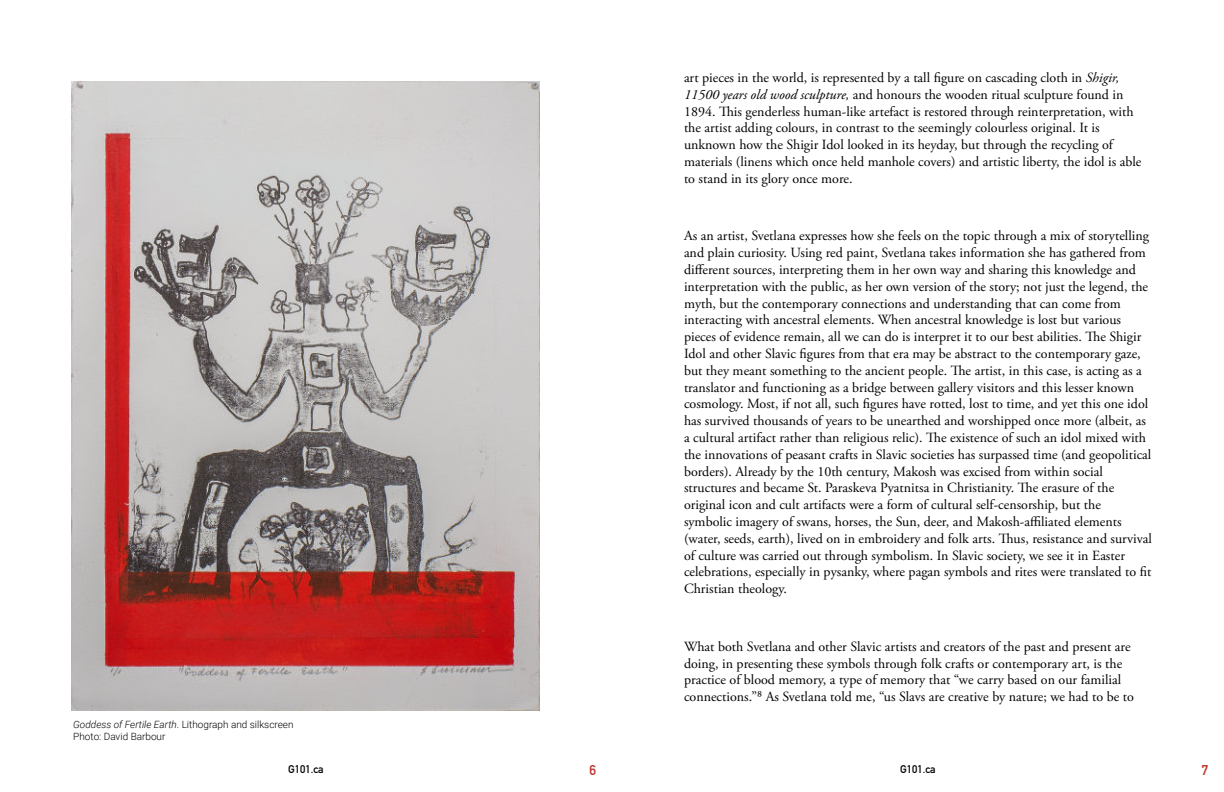
<style>
.page{position:relative;width:1224px;height:792px;background:#fff}
.page>*{position:absolute;margin:0;border:0;box-sizing:border-box;transform-origin:0 0}
.t1{font:14px/16.8px "Adobe Garamond Pro";color:#000}
.t2{font:14px "DIN Mittelschrift Alternate";color:#bd372c}
.t3{font:11px "DIN Mittelschrift Alternate";color:#000}
.t4{font:300 10px/12px "Roboto";color:#000}
.s1{font-style:italic}
</style>
<div class="page">
<img style="left:71px;top:81px;width:469px;height:630px">
<p class="t1" style="left:684px;top:70px;width:459px">art pieces in the world, is represented by a tall figure on cascading cloth in <span class="s1">Shigir, 11500 years old wood sculpture,</span> and honours the wooden ritual sculpture found in 1894. This genderless human-like artefact is restored through reinterpretation, with the artist adding colours, in contrast to the seemingly colourless original. It is unknown how the Shigir Idol looked in its heyday, but through the recycling of materials (linens which once held manhole covers) and artistic liberty, the idol is able to stand in its glory once more.</p>
<p class="t1" style="left:684px;top:229px;width:469px">As an artist, Svetlana expresses how she feels on the topic through a mix of storytelling and plain curiosity. Using red paint, Svetlana takes information she has gathered from different sources, interpreting them in her own way and sharing this knowledge and interpretation with the public, as her own version of the story; not just the legend, the myth, but the contemporary connections and understanding that can come from interacting with ancestral elements. When ancestral knowledge is lost but various pieces of evidence remain, all we can do is interpret it to our best abilities. The Shigir Idol and other Slavic figures from that era may be abstract to the contemporary gaze, but they meant something to the ancient people. The artist, in this case, is acting as a translator and functioning as a bridge between gallery visitors and this lesser known cosmology. Most, if not all, such figures have rotted, lost to time, and yet this one idol has survived thousands of years to be unearthed and worshipped once more (albeit, as a cultural artifact rather than religious relic). The existence of such an idol mixed with the innovations of peasant crafts in Slavic societies has surpassed time (and geopolitical borders). Already by the 10th century, Makosh was excised from within social structures and became St. Paraskeva Pyatnitsa in Christianity. The erasure of the original icon and cult artifacts were a form of cultural self-censorship, but the symbolic imagery of swans, horses, the Sun, deer, and Makosh-affiliated elements (water, seeds, earth), lived on in embroidery and folk arts. Thus, resistance and survival of culture was carried out through symbolism. In Slavic society, we see it in Easter celebrations, especially in pysanky, where pagan symbols and rites were translated to fit Christian theology.</p>
<p class="t4" style="left:73px;top:720px;width:222px"><span class="s1">Goddess of Fertile Earth</span>. Lithograph and silkscreen<br>Photo: David Barbour</p>
<p class="t1" style="left:684px;top:639px;width:451px">What both Svetlana and other Slavic artists and creators of the past and present are doing, in presenting these symbols through folk crafts or contemporary art, is the practice of blood memory, a type of memory that “we carry based on our familial connections.”⁸ As Svetlana told me, “us Slavs are creative by nature; we had to be to</p>
<p class="t3" style="left:288px;top:765px;width:37px">G101.ca</p>
<p class="t2" style="left:589px;top:765px;width:8px">6</p>
<p class="t3" style="left:900px;top:765px;width:37px">G101.ca</p>
<p class="t2" style="left:1201px;top:765px;width:8px">7</p>
</div>
